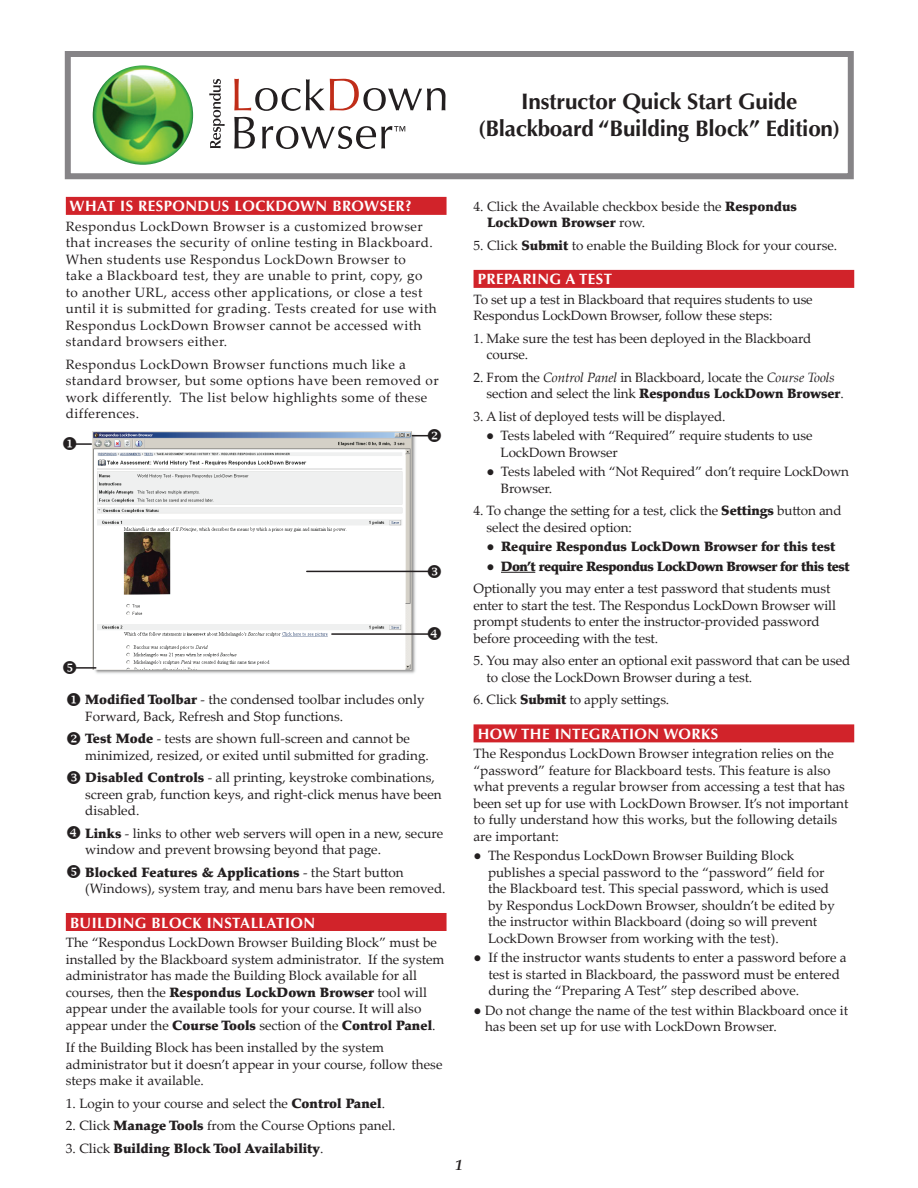
<style>
.page{position:relative;width:918px;height:1188px;background:#fff}
.page>*{position:absolute;margin:0;border:0;box-sizing:border-box;transform-origin:0 0}
.t1{font:700 22.5px/27px "Optima";letter-spacing:-.01em;color:#231f20;text-align:center}
.t2{font:700 15px "Optima";letter-spacing:.03em;color:#fff}
.t3{font:italic 700 15px "Palatino Linotype";color:#231f20}
.t4{font:13.5px/16.5px "Palatino Linotype";color:#231f20}
.t5{font:13.5px/16.5px "Palatino Linotype";letter-spacing:.03em;color:#231f20}
.t6{font:900 13.5px "Palatino";letter-spacing:-.01em;color:#231f20}
.t7{font:900 13.5px "Palatino";letter-spacing:-.04em;color:#231f20}
.s1{font-family:"Palatino";font-weight:900}
.s2{font-family:"Palatino Linotype";font-weight:400}
.s3{font-style:italic}
</style>
<div class="page">
<div style="left:66px;top:197px;width:381px;height:18px;background:#d1232a"></div>
<div style="left:66px;top:913px;width:381px;height:18px;background:#d1232a"></div>
<img style="left:92px;top:432px;width:324px;height:242px">
<div style="left:474px;top:270px;width:380px;height:18px;background:#d1232a"></div>
<hr style="left:501px;top:572px;width:34px;height:1px;background:#231f20">
<div style="left:474px;top:724px;width:380px;height:18px;background:#d1232a"></div>
<svg style="left:209px;top:79px;width:16px;height:69px"></svg>
<svg style="left:234px;top:79px;width:212px;height:32px"></svg>
<svg style="left:234px;top:117px;width:171px;height:32px"></svg>
<hr style="left:307px;top:571px;width:122px;height:1px;background:#231f20">
<hr style="left:332px;top:633px;width:96px;height:2px;background:#231f20">
<hr style="left:76px;top:667px;width:20px;height:2px;background:#231f20">
<div style="left:65px;top:51px;width:789px;height:128px;border:6px solid #868487"></div>
<img style="left:93px;top:65px;width:100px;height:100px">
<svg style="left:74px;top:443px;width:17px;height:2px"></svg>
<svg style="left:412px;top:432px;width:18px;height:10px"></svg>
<h1 class="t1" style="left:478px;top:88px;width:364px">Instructor Quick Start Guide (Blackboard “Building Block” Edition)</h1>
<p class="t2" style="left:70px;top:198px;width:344px">WHAT IS RESPONDUS LOCKDOWN BROWSER?</p>
<p class="t5" style="left:66px;top:218px;width:372px">Respondus LockDown Browser is a customized browser that increases the security of online testing in Blackboard.<br>When students use Respondus LockDown Browser to<br>take a Blackboard test, they are unable to print, copy, go to another URL, access other applications, or close a test until it is submitted for grading. Tests created for use with Respondus LockDown Browser cannot be accessed with standard browsers either.</p>
<p class="t5" style="left:66px;top:356px;width:374px">Respondus LockDown Browser functions much like a standard browser, but some options have been removed or work differently. The list below highlights some of these differences.</p>
<p class="t4" style="left:85px;top:691px;width:341px;text-indent:-19px">◆ <span class="s1">Modified Toolbar</span> - the condensed toolbar includes only<br>Forward, Back, Refresh and Stop functions.</p>
<p class="t4" style="left:85px;top:730px;width:345px;text-indent:-19px">❖ <span class="s1">Test Mode</span> - tests are shown full-screen and cannot be minimized, resized, or exited until submitted for grading.</p>
<p class="t4" style="left:85px;top:769px;width:358px"><span class="s1">Disabled Controls</span> - all printing, keystroke combinations, screen grab, function keys, and right-click menus have been disabled.</p>
<p class="t4" style="left:85px;top:824px;width:360px"><span class="s1">Links</span> - links to other web servers will open in a new, secure window and prevent browsing beyond that page.</p>
<p class="t6" style="left:85px;top:864px;width:320px">Blocked Features &amp; Applications <span class="s2">- the Start button</span></p>
<p class="t4" style="left:85px;top:880px;width:362px">(Windows), system tray, and menu bars have been removed.</p>
<p class="t2" style="left:70px;top:914px;width:247px">BUILDING BLOCK INSTALLATION</p>
<p class="t4" style="left:66px;top:934px;width:380px">The “Respondus LockDown Browser Building Block” must be installed by the Blackboard system administrator. If the system administrator has made the Building Block available for all</p>
<p class="t6" style="left:66px;top:984px;width:363px"><span class="s2">courses, then the</span> Respondus LockDown Browser <span class="s2">tool will</span></p>
<p class="t4" style="left:66px;top:1000px;width:371px">appear under the available tools for your course. It will also appear under the <span class="s1">Course Tools</span> section of the <span class="s1">Control Panel</span>.</p>
<p class="t4" style="left:66px;top:1039px;width:378px">If the Building Block has been installed by the system administrator but it doesn’t appear in your course, follow these steps make it available.</p>
<p class="t4" style="left:66px;top:1094px;width:321px">1. Login to your course and select the <span class="s1">Control Panel</span>.</p>
<p class="t4" style="left:66px;top:1117px;width:331px">2. Click <span class="s1">Manage Tools</span> from the Course Options panel.</p>
<p class="t6" style="left:66px;top:1140px;width:259px"><span class="s2">3. Click</span> Building Block Tool Availability<span class="s2">.</span></p>
<p class="t3" style="left:455px;top:1154px;width:9px">1</p>
<p class="t4" style="left:474px;top:198px;width:325px">4. Click the Available checkbox beside the <span class="s1">Respondus</span></p>
<p class="t6" style="left:487px;top:215px;width:160px">LockDown Browser <span class="s2">row.</span></p>
<p class="t4" style="left:474px;top:237px;width:365px">5. Click <span class="s1">Submit</span> to enable the Building Block for your course.</p>
<p class="t2" style="left:478px;top:271px;width:136px">PREPARING A TEST</p>
<p class="t4" style="left:474px;top:291px;width:341px">To set up a test in Blackboard that requires students to use<br>Respondus LockDown Browser, follow these steps:</p>
<p class="t4" style="left:487px;top:330px;width:326px;text-indent:-13px">1. Make sure the test has been deployed in the Blackboard course.</p>
<p class="t4" style="left:487px;top:369px;width:359px;text-indent:-13px">2. From the <span class="s3">Control Panel</span> in Blackboard, locate the <span class="s3">Course Tools </span>section and select the link <span class="s1">Respondus LockDown Browser</span>.</p>
<p class="t4" style="left:474px;top:408px;width:254px">3. A list of deployed tests will be displayed.</p>
<p class="t4" style="left:501px;top:427px;width:313px;text-indent:-14px">● Tests labeled with “Required” require students to use<br>LockDown Browser</p>
<p class="t4" style="left:501px;top:463px;width:350px;text-indent:-14px">● Tests labeled with “Not Required” don’t require LockDown<br>Browser.</p>
<p class="t4" style="left:487px;top:502px;width:356px;text-indent:-13px">4. To change the setting for a test, click the <span class="s1">Settings</span> button and select the desired option:</p>
<p class="t6" style="left:487px;top:539px;width:350px"><span class="s2">●</span> Require Respondus LockDown Browser for this test</p>
<p class="t7" style="left:486px;top:558px;width:365px"><span class="s2">●</span> Don’t require Respondus LockDown Browser for this test</p>
<p class="t4" style="left:474px;top:580px;width:364px">Optionally you may enter a test password that students must enter to start the test. The Respondus LockDown Browser will prompt students to enter the instructor-provided password before proceeding with the test.</p>
<p class="t4" style="left:487px;top:652px;width:365px;text-indent:-13px">5. You may also enter an optional exit password that can be used to close the LockDown Browser during a test.</p>
<p class="t4" style="left:474px;top:691px;width:197px">6. Click <span class="s1">Submit</span> to apply settings.</p>
<p class="t2" style="left:478px;top:725px;width:242px">HOW THE INTEGRATION WORKS</p>
<p class="t4" style="left:474px;top:745px;width:376px">The Respondus LockDown Browser integration relies on the “password” feature for Blackboard tests. This feature is also what prevents a regular browser from accessing a test that has been set up for use with LockDown Browser. It’s not important to fully understand how this works, but the following details are important:</p>
<p class="t4" style="left:488px;top:847px;width:348px;text-indent:-14px">● The Respondus LockDown Browser Building Block publishes a special password to the “password” field for the Blackboard test. This special password, which is used by Respondus LockDown Browser, shouldn’t be edited by the instructor within Blackboard (doing so will prevent LockDown Browser from working with the test).</p>
<p class="t4" style="left:488px;top:949px;width:360px;text-indent:-15px">● If the instructor wants students to enter a password before a test is started in Blackboard, the password must be entered during the “Preparing A Test” step described above.</p>
<p class="t4" style="left:485px;top:1002px;width:365px;text-indent:-12px">● Do not change the name of the test within Blackboard once it has been set up for use with LockDown Browser.</p>
</div>
